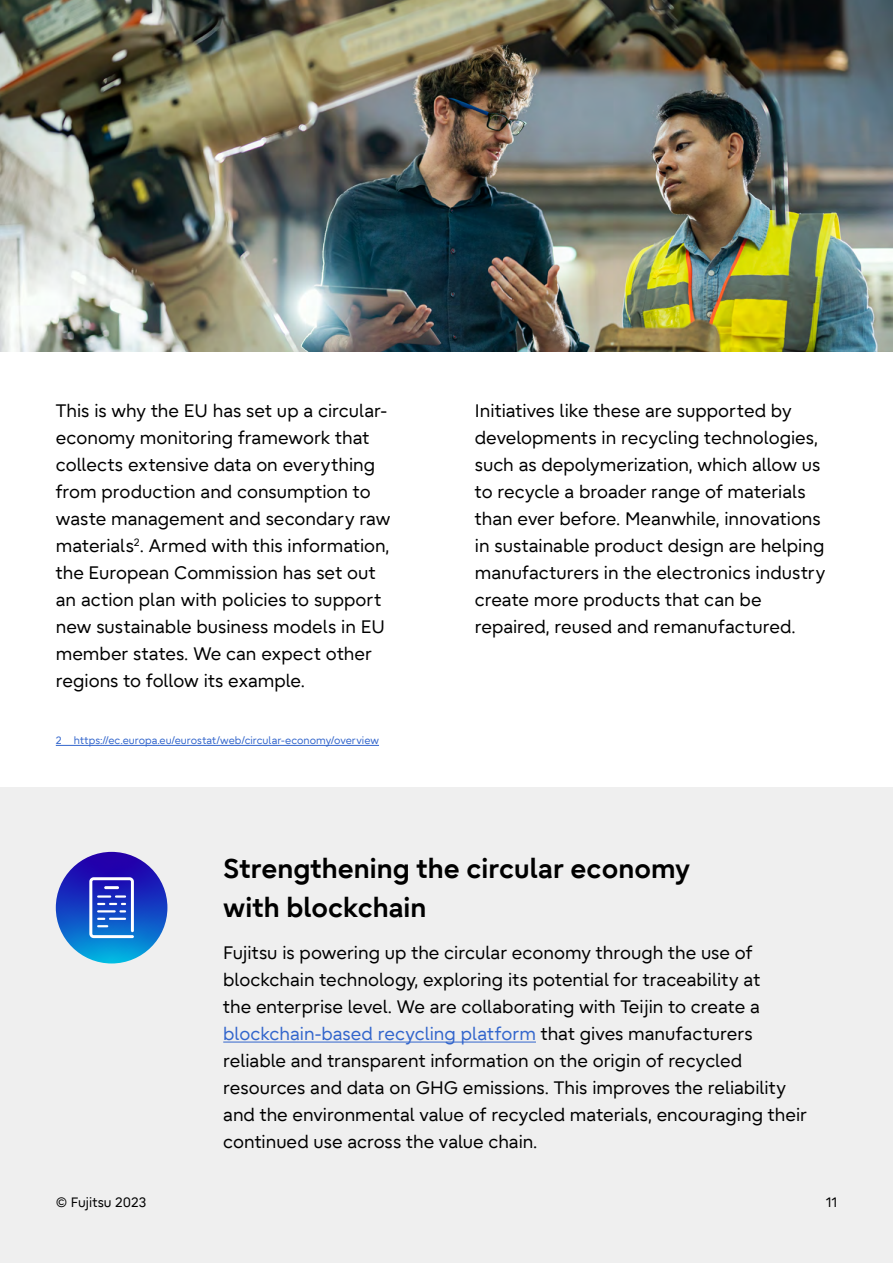
<style>
.page{position:relative;width:893px;height:1263px;background:#fff}
.page>*{position:absolute;margin:0;border:0;box-sizing:border-box;transform-origin:0 0}
.t1{font:700 27px/39px "Fujitsu Infinity Pro";color:#000}
.t2{font:18px/27px "Fujitsu Infinity Pro";color:#000}
.t3{font:13.5px "Fujitsu Infinity Pro";letter-spacing:.005em;color:#000}
.t4{font:10.5px "Fujitsu Infinity Pro";color:#36c}
.s1{color:#36c}
</style>
<div class="page">
<img style="left:0;top:0;width:893px;height:351px">
<hr style="left:56px;top:745px;width:323px;height:1px;background:#36c">
<div style="left:0;top:788px;width:893px;height:475px;background:#efefef"></div>
<img style="left:56px;top:852px;width:111px;height:111px;border-radius:56px">
<svg style="left:89px;top:877px;width:45px;height:61px"></svg>
<hr style="left:223px;top:1041px;width:313px;height:1px;background:#36c">
<p class="t2" style="left:56px;top:397px;width:336px">This is why the EU has set up a circular&shy;economy monitoring framework that collects extensive data on everything from production and consumption to waste management and secondary raw materials<sup>2</sup>. Armed with this information, the European Commission has set out an action plan with policies to support new sustainable business models in EU member states. We can expect other regions to follow its example.</p>
<p class="t4" style="left:56px;top:734px;width:325px">2 https://ec.europa.eu/eurostat/web/circular-economy/overview</p>
<p class="t2" style="left:475px;top:397px;width:352px">Initiatives like these are supported by developments in recycling technologies, such as depolymerization, which allow us to recycle a broader range of materials than ever before. Meanwhile, innovations in sustainable product design are helping manufacturers in the electronics industry create more products that can be repaired, reused and remanufactured.</p>
<h1 class="t1" style="left:223px;top:849px;width:468px">Strengthening the circular economy with blockchain</h1>
<p class="t2" style="left:223px;top:939px;width:585px">Fujitsu is powering up the circular economy through the use of blockchain technology, exploring its potential for traceability at<br>the enterprise level. We are collaborating with Teijin to create a <span class="s1">blockchain-based recycling platform</span> that gives manufacturers reliable and transparent information on the origin of recycled resources and data on GHG emissions. This improves the reliability and the environmental value of recycled materials, encouraging their continued use across the value chain.</p>
<p class="t3" style="left:56px;top:1194px;width:92px">© Fujitsu 2023</p>
<p class="t3" style="left:826px;top:1194px;width:12px">11</p>
</div>
